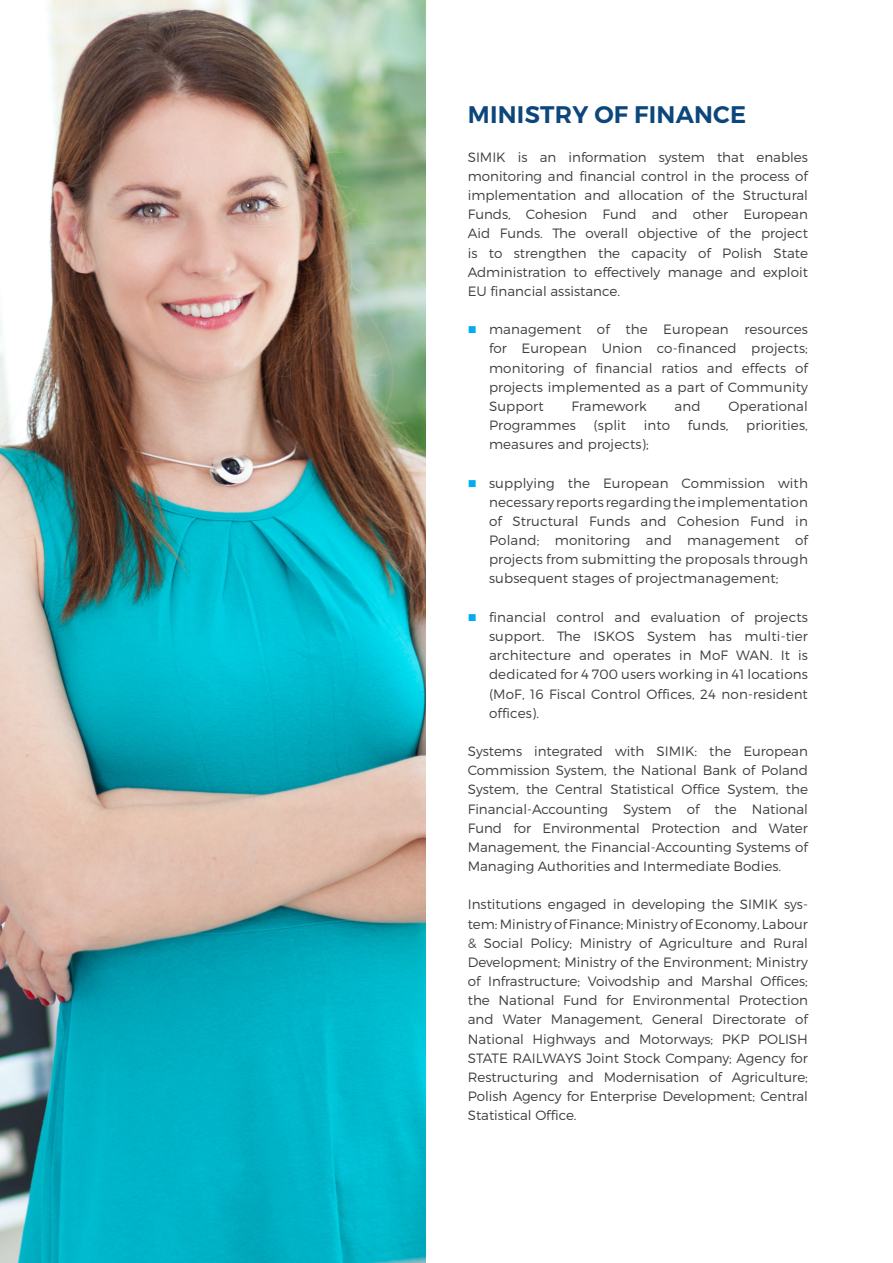
<style>
.page{position:relative;width:893px;height:1263px;background:#fff}
.page>*{position:absolute;margin:0;border:0;box-sizing:border-box;transform-origin:0 0}
.I_N1{font:600 24px "Montserrat";letter-spacing:.01em;color:#0d467b}
.TXT_0{font:300 13.5px/19.2px "Montserrat";color:#3e3e3f;text-align:justify}
.W1{font:300 13.5px/19.2px "Montserrat";letter-spacing:.01em;color:#3e3e3f;text-align:justify}
.s1{color:#00aeef}
</style>
<div class="page">
<img style="left:0;top:0;width:425px;height:1263px">
<p class="I_N1" style="left:468px;top:100px;width:280px">MINISTRY OF FINANCE</p>
<p class="TXT_0" style="left:468px;top:147px;width:342px">SIMIK is an information system that enables monitoring and financial control in the process of implementation and allocation of the Structural Funds, Cohesion Fund and other European Aid Funds. The overall objective of the project is to strengthen the capacity of Polish State Administration to effectively manage and exploit EU financial assistance.</p>
<p class="W1" style="left:489px;top:320px;width:320px;text-indent:-21px"><span class="s1">■</span> management of the European resources for European Union co-financed projects; monitoring of financial ratios and effects of projects implemented as a part of Community Support</p>
<p class="W1" style="left:571px;top:396px;width:77px">Framework</p>
<p class="W1" style="left:675px;top:396px;width:28px">and</p>
<p class="W1" style="left:728px;top:396px;width:81px">Operational</p>
<p class="W1" style="left:489px;top:415px;width:88px">Programmes</p>
<p class="W1" style="left:594px;top:415px;width:34px">(split</p>
<p class="W1" style="left:644px;top:415px;width:28px">into</p>
<p class="W1" style="left:688px;top:415px;width:42px">funds,</p>
<p class="W1" style="left:746px;top:415px;width:63px">priorities,</p>
<p class="W1" style="left:489px;top:435px;width:161px">measures and projects);</p>
<p class="W1" style="left:489px;top:473px;width:320px;text-indent:-21px"><span class="s1">■</span> supplying the European Commission with necessary reports regarding the implementation of Structural Funds and Cohesion Fund in Poland; monitoring and management of projects from submitting the proposals through subsequent stages of projectmanagement;</p>
<p class="W1" style="left:489px;top:607px;width:320px;text-indent:-21px"><span class="s1">■</span> financial control and evaluation of projects support. The ISKOS System has multi-tier architecture and operates in MoF WAN. It is dedicated for 4 700 users working in 41 locations (MoF, 16 Fiscal Control Offices, 24 non-resident offices).</p>
<p class="TXT_0" style="left:468px;top:741px;width:342px">Systems integrated with SIMIK: the European Commission System, the National Bank of Poland System, the Central Statistical Office System, the Financial-Accounting System of the National Fund for Environmental Protection and Water Management, the Financial-Accounting Systems of Managing Authorities and Intermediate Bodies.</p>
<p class="TXT_0" style="left:468px;top:895px;width:342px">Institutions engaged in developing the SIMIK sys&shy;tem: Ministry of Finance; Ministry of Economy, Labour &amp; Social Policy; Ministry of Agriculture and Rural Development; Ministry of the Environment; Ministry of Infrastructure; Voivodship and Marshal Offices; the National Fund for Environmental Protection and Water Management, General Directorate of National Highways and Motorways; PKP POLISH STATE RAILWAYS Joint Stock Company; Agency for Restructuring and Modernisation of Agriculture; Polish Agency for Enterprise Development; Central Statistical Office.</p>
</div>
